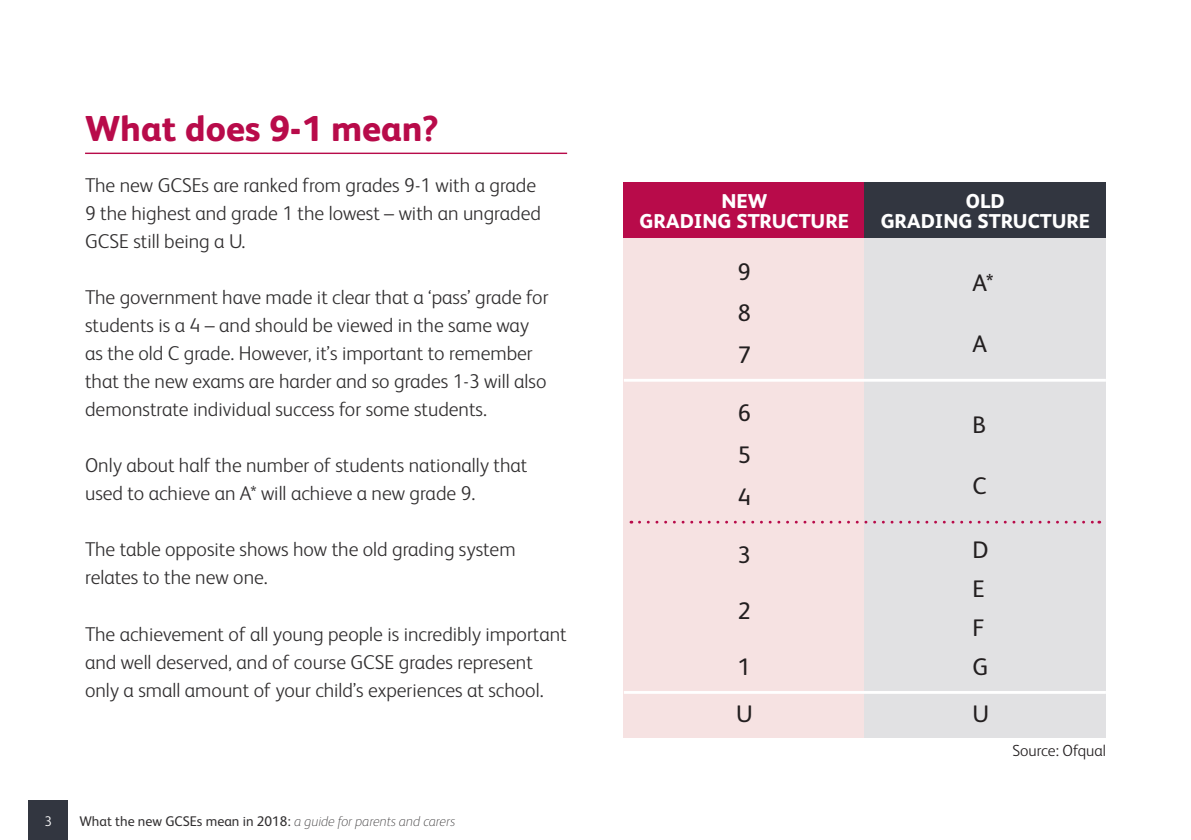
<style>
.page{position:relative;width:1191px;height:840px;background:#fff}
.page>*{position:absolute;margin:0;border:0;box-sizing:border-box;transform-origin:0 0}
.Heading{font:800 36px "FS Albert Pro";color:#b80b4a}
.t1{font:24px/39.2px "FS Albert Pro";color:#231f20}
.Body{font:300 20px/28px "FS Albert Pro";color:#312f30}
.t2{font:800 20px "FS Albert Pro";color:#fff}
.t3{font:300 16px "FS Albert Pro";color:#231f20}
.t4{font:14px "FS Albert Pro";color:#312f30}
.t5{font:300 14px "FS Albert Pro";color:#fff}
.s1{font-weight:100;font-style:italic}
</style>
<div class="page">
<div style="left:28px;top:799px;width:40px;height:40px;background:#323640"></div>
<hr style="left:85px;top:152px;width:482px;height:2px;background:#b80b4a">
<div style="left:624px;top:181px;width:241px;height:57px;background:#b80b4a"></div>
<div style="left:865px;top:181px;width:241px;height:57px;background:#323640"></div>
<div style="left:624px;top:238px;width:241px;height:142px;background:#f6e2e2"></div>
<div style="left:624px;top:692px;width:241px;height:45px;background:#f6e2e2"></div>
<div style="left:865px;top:238px;width:241px;height:142px;background:#e1e1e3"></div>
<div style="left:865px;top:692px;width:241px;height:45px;background:#e1e1e3"></div>
<div style="left:624px;top:380px;width:241px;height:142px;background:#f6e2e2"></div>
<div style="left:865px;top:380px;width:241px;height:142px;background:#e1e1e3"></div>
<div style="left:624px;top:522px;width:241px;height:170px;background:#f6e2e2"></div>
<div style="left:865px;top:522px;width:241px;height:170px;background:#e1e1e3"></div>
<hr style="left:624px;top:378px;width:482px;height:3px;background:#fff">
<hr style="left:624px;top:690px;width:482px;height:3px;background:#fff">
<svg style="left:639px;top:520px;width:460px;height:3px"></svg>
<p class="Heading" style="left:85px;top:100px;width:355px">What does 9-1 mean?</p>
<p class="Body" style="left:85px;top:170px;width:457px">The new GCSEs are ranked from grades 9-1 with a grade<br>9 the highest and grade 1 the lowest – with an ungraded<br>GCSE still being a U.</p>
<p class="Body" style="left:85px;top:282px;width:465px">The government have made it clear that a ‘pass’ grade for students is a 4 – and should be viewed in the same way as the old C grade. However, it’s important to remember that the new exams are harder and so grades 1-3 will also demonstrate individual success for some students.</p>
<p class="Body" style="left:85px;top:450px;width:444px">Only about half the number of students nationally that used to achieve an A* will achieve a new grade 9.</p>
<p class="Body" style="left:85px;top:534px;width:432px">The table opposite shows how the old grading system relates to the new one.</p>
<p class="Body" style="left:85px;top:618px;width:483px">The achievement of all young people is incredibly important and well deserved, and of course GCSE grades represent only a small amount of your child’s experiences at school.</p>
<p class="t5" style="left:44px;top:810px;width:9px">3</p>
<p class="t4" style="left:79px;top:810px;width:377px">What the new GCSEs mean in 2018: <span class="s1">a guide for parents and carers</span></p>
<p class="t2" style="left:721px;top:185px;width:47px">NEW</p>
<p class="t2" style="left:639px;top:205px;width:211px">GRADING STRUCTURE</p>
<p class="t1" style="left:737px;top:250px;width:15px">9</p>
<p class="t1" style="left:737px;top:291px;width:15px">8</p>
<p class="t1" style="left:737px;top:333px;width:15px">7</p>
<p class="t1" style="left:737px;top:391px;width:15px">6</p>
<p class="t1" style="left:737px;top:433px;width:15px">5</p>
<p class="t1" style="left:737px;top:475px;width:15px">4</p>
<p class="t1" style="left:737px;top:533px;width:15px">3</p>
<p class="t1" style="left:737px;top:589px;width:15px">2</p>
<p class="t1" style="left:737px;top:645px;width:15px">1</p>
<p class="t1" style="left:736px;top:692px;width:18px">U</p>
<p class="t2" style="left:966px;top:185px;width:40px">OLD</p>
<p class="t2" style="left:880px;top:205px;width:211px">GRADING STRUCTURE</p>
<p class="t1" style="left:972px;top:261px;width:23px">A*</p>
<p class="t1" style="left:972px;top:322px;width:16px">A</p>
<p class="t1" style="left:972px;top:403px;width:15px">B</p>
<p class="t1" style="left:972px;top:464px;width:16px">C</p>
<p class="t1" style="left:972px;top:527px;width:18px">D</p>
<p class="t1" style="left:972px;top:567px;width:14px">E</p>
<p class="t1" style="left:972px;top:606px;width:17px">F<br>G</p>
<p class="t1" style="left:972px;top:692px;width:18px">U</p>
<p class="t3" style="left:1012px;top:739px;width:95px">Source: Ofqual</p>
</div>
